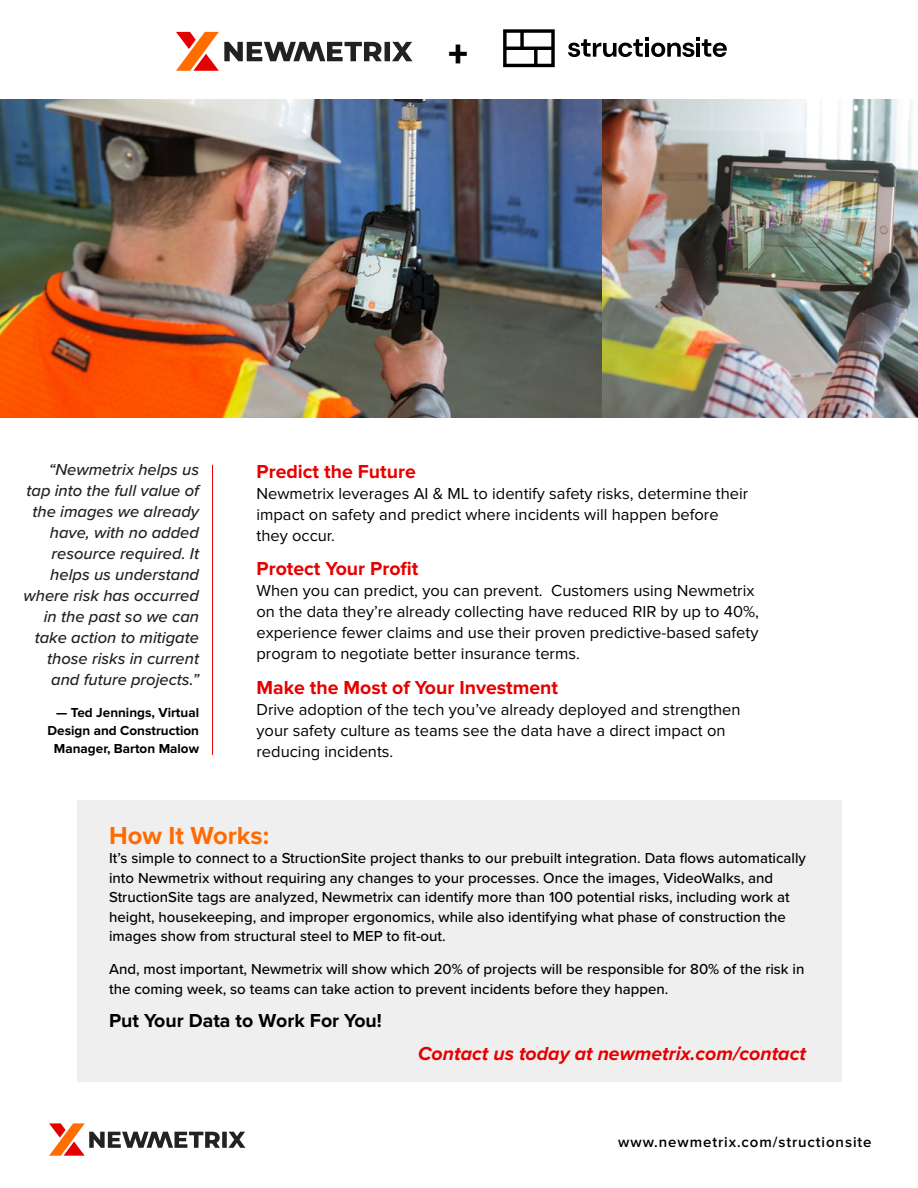
<style>
.page{position:relative;width:918px;height:1188px;background:#fff}
.page>*{position:absolute;margin:0;border:0;box-sizing:border-box;transform-origin:0 0}
.t1{font:900 39px "Proxima Nova";color:#000}
.t2{font:700 25.5px "Proxima Nova";color:#ff6b00}
.t3{font:700 19.5px "Proxima Nova";color:#e60000}
.t4{font:italic 700 19.5px "Proxima Nova";color:#e50000}
.t5{font:700 19.5px "Proxima Nova";color:#000}
.t6{font:16.5px/21px "Proxima Nova";color:#000}
.t7{font:italic 500 16.5px/21px "Proxima Nova";color:#212121;text-align:right}
.t8{font:500 15px/19.5px "Proxima Nova";color:#000}
.t9{font:600 15px "Proxima Nova";letter-spacing:.06em;color:#000}
.t10{font:700 13.5px/18px "Proxima Nova";color:#000;text-align:right}
</style>
<div class="page">
<svg style="left:49px;top:1123px;width:196px;height:33px"></svg>
<div style="left:77px;top:800px;width:764px;height:282px;background:#efefef"></div>
<hr style="left:212px;top:465px;width:1px;height:290px;background:#e60000">
<img style="left:0;top:99px;width:602px;height:318px">
<img style="left:602px;top:99px;width:316px;height:318px">
<svg style="left:176px;top:32px;width:237px;height:39px"></svg>
<svg style="left:503px;top:29px;width:52px;height:38px"></svg>
<svg style="left:568px;top:37px;width:159px;height:20px"></svg>
<p class="t1" style="left:448px;top:31px;width:21px">+</p>
<p class="t7" style="left:24px;top:459px;width:177px">“Newmetrix helps us tap into the full value of the images we already have, with no added resource required. It helps us understand where risk has occurred in the past so we can take action to mitigate those risks in current and future projects.”</p>
<p class="t10" style="left:48px;top:704px;width:153px">— Ted Jennings, Virtual<br>Design and Construction<br>Manager, Barton Malow</p>
<p class="t3" style="left:256px;top:460px;width:161px">Predict the Future</p>
<p class="t6" style="left:257px;top:483px;width:493px">Newmetrix leverages AI &amp; ML to identify safety risks, determine their impact on safety and predict where incidents will happen before they occur.</p>
<p class="t3" style="left:256px;top:557px;width:164px">Protect Your Profit</p>
<p class="t6" style="left:257px;top:580px;width:504px">When you can predict, you can prevent. Customers using Newmetrix on the data they’re already collecting have reduced RIR by up to 40%, experience fewer claims and use their proven predictive-based safety program to negotiate better insurance terms.</p>
<p class="t3" style="left:256px;top:676px;width:303px">Make the Most of Your Investment</p>
<p class="t6" style="left:256px;top:699px;width:486px">Drive adoption of the tech you’ve already deployed and strengthen your safety culture as teams see the data have a direct impact on reducing incidents.</p>
<p class="t2" style="left:109px;top:821px;width:161px">How It Works:</p>
<p class="t8" style="left:109px;top:848px;width:698px">It’s simple to connect to a StructionSite project thanks to our prebuilt integration. Data flows automatically into Newmetrix without requiring any changes to your processes. Once the images, VideoWalks, and StructionSite tags are analyzed, Newmetrix can identify more than 100 potential risks, including work at height, housekeeping, and improper ergonomics, while also identifying what phase of construction the images show from structural steel to MEP to fit-out.</p>
<p class="t8" style="left:109px;top:959px;width:697px">And, most important, Newmetrix will show which 20% of projects will be responsible for 80% of the risk in the coming week, so teams can take action to prevent incidents before they happen.</p>
<p class="t5" style="left:109px;top:1009px;width:274px">Put Your Data to Work For You!</p>
<p class="t4" style="left:418px;top:1039px;width:389px">Contact us today at newmetrix.com/contact</p>
<p class="t9" style="left:618px;top:1133px;width:255px">www.newmetrix.com/structionsite</p>
</div>
